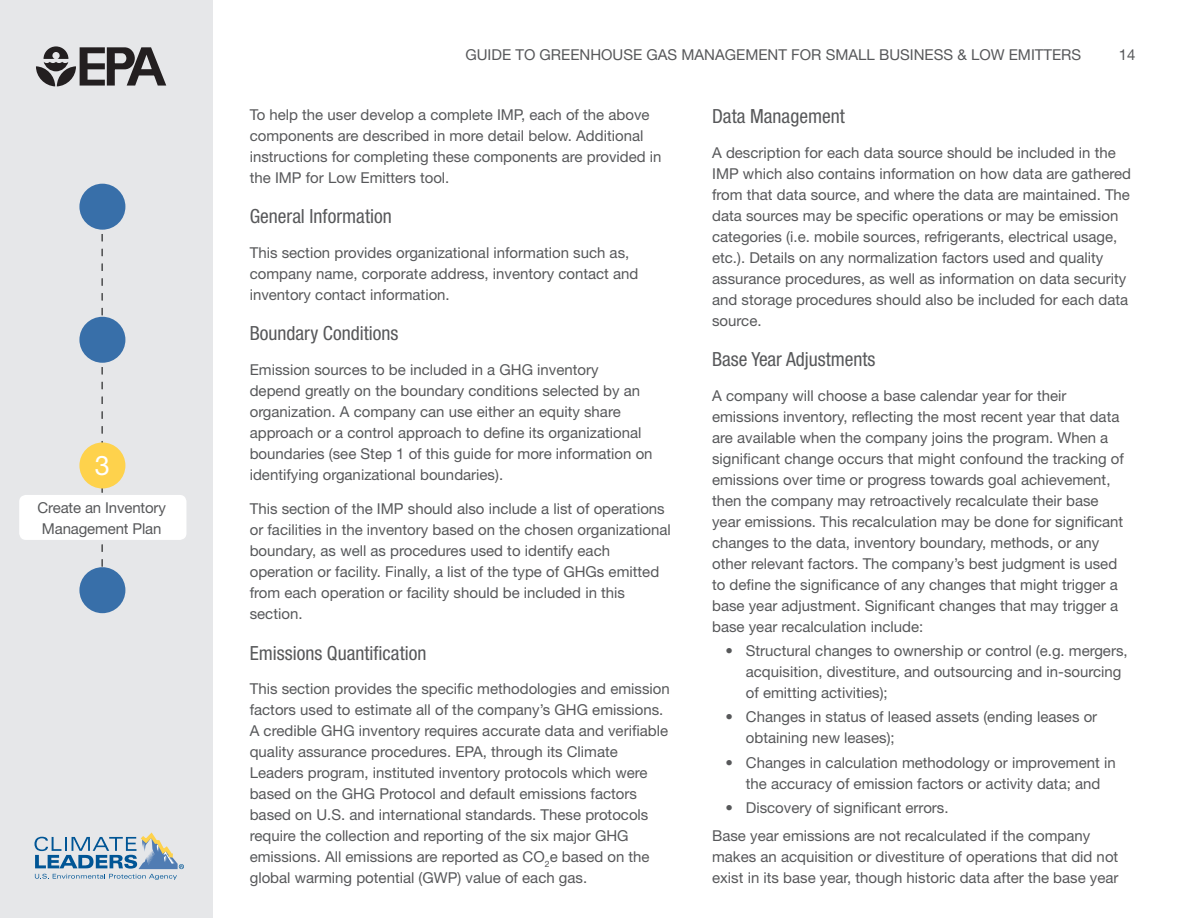
<style>
.page{position:relative;width:1188px;height:918px;background:#fff}
.page>*{position:absolute;margin:0;border:0;box-sizing:border-box;transform-origin:0 0}
.t1{font:27px "Helvetica Neue";color:#fff}
.t2{font:condensed 19.5px "Helvetica Neue";color:#57585a}
.t3{font:15px/21px "Helvetica Neue";color:#57585a}
</style>
<div class="page">
<div style="left:0;top:0;width:213px;height:918px;background:#e6e7e9"></div>
<svg style="left:35px;top:833px;width:149px;height:47px"></svg>
<svg style="left:36px;top:46px;width:130px;height:40px"></svg>
<svg style="left:102px;top:234px;width:1px;height:333px"></svg>
<div style="left:79px;top:442px;width:46px;height:46px;background:#fed24c;border-radius:50%"></div>
<div style="left:79px;top:184px;width:46px;height:46px;background:#386fa9;border-radius:50%"></div>
<div style="left:79px;top:317px;width:46px;height:46px;background:#386fa9;border-radius:50%"></div>
<div style="left:79px;top:567px;width:46px;height:46px;background:#386fa9;border-radius:50%"></div>
<div style="left:19px;top:495px;width:167px;height:45px;background:#fff;border-radius:7px"></div>
<h1 class="t1" style="left:95px;top:449px;width:17px">3</h1>
<p class="t3" style="left:38px;top:497px;width:130px">Create an I nventory<br>Management Plan</p>
<p class="t3" style="left:465px;top:44px;width:617px">Guide to Greenhouse Gas Managem ent for Small Business &amp; Low Em itters</p>
<p class="t3" style="left:1119px;top:44px;width:18px">14</p>
<p class="t3" style="left:250px;top:104px;width:413px">To help the user develop a complete I MP, each of the above components are described in more detail below. Additional instructions for completing these components are provided in the I MP for Low Emitters tool.</p>
<h2 class="t2" style="left:250px;top:205px;width:144px">General Information</h2>
<p class="t3" style="left:250px;top:242px;width:390px">This section provides organizational information such as, company name, corporate address, inventory contact and inventory contact information.</p>
<h2 class="t2" style="left:250px;top:322px;width:150px">Boundary Conditions</h2>
<p class="t3" style="left:250px;top:359px;width:404px">Emission sources to be included in a GHG inventory depend greatly on the boundary conditions selected by an organization. A company can use either an equity share approach or a control approach to define its organizational boundaries (see Step 1 of this guide for more information on identifying organizational boundaries).</p>
<p class="t3" style="left:250px;top:498px;width:423px">This section of the I MP should also include a list of operations or facilities in the inventory based on the chosen organizational boundary, as well as procedures used to identify each operation or facility. Finally, a list of the type of GH Gs emitted from each operation or facility should be included in this section.</p>
<h2 class="t2" style="left:250px;top:642px;width:178px">Emissions Quantification</h2>
<p class="t3" style="left:250px;top:678px;width:422px">This section provides the specific methodologies and emission factors used to estimate all of the company’s GH G emissions.<br>A credible GH G inventory requires accurate data and verifiable quality assurance procedures. EPA, through its Climate Leaders program, instituted inventory protocols which were based on the GH G Protocol and default emissions factors based on U.S. and international standards. These protocols require the collection and reporting of the six major GHG emissions. All emissions are reported as CO<sub>2</sub>e based on the global warming potential (GWP) value of each gas.</p>
<h2 class="t2" style="left:712px;top:105px;width:134px">Data Management</h2>
<p class="t3" style="left:712px;top:142px;width:420px">A description for each data source should be included in the<br>I MP which also contains information on how data are gathered from that data source, and where the data are maintained. The data sources may be specific operations or may be emission categories (i.e. mobile sources, refrigerants, electrical usage, etc.). Details on any normalization factors used and quality assurance procedures, as well as information on data security and storage procedures should also be included for each data source.</p>
<h2 class="t2" style="left:712px;top:348px;width:165px">Base Year Adjustments</h2>
<p class="t3" style="left:712px;top:385px;width:413px">A company will choose a base calendar year for their emissions inventory, reflecting the most recent year that data are available when the company joins the program. When a significant change occurs that might confound the tracking of emissions over time or progress towards goal achievement, then the company may retroactively recalculate their base year emissions. This recalculation may be done for significant changes to the data, inventory boundary, methods, or any other relevant factors. The company’s best judgment is used to define the significance of any changes that might trigger a base year adjustment. Significant changes that may trigger a base year recalculation include:</p>
<p class="t3" style="left:746px;top:640px;width:383px;text-indent:-20px">• Structural changes to ownership or control (e.g. mergers, acquisition, divestiture, and outsourcing and in-sourcing of emitting activities);</p>
<p class="t3" style="left:746px;top:706px;width:353px;text-indent:-20px">• Changes in status of leased assets (ending leases or obtaining new leases);</p>
<p class="t3" style="left:726px;top:752px;width:392px;text-align:center">• Changes in calculation methodology or improvement in the accuracy of emission factors or activity data; and</p>
<p class="t3" style="left:712px;top:793px;width:380px;line-height:27.8px;text-indent:14px">• Discovery of significant errors.<br>Base year emissions are not recalculated if the company</p>
<p class="t3" style="left:712px;top:846px;width:408px">makes an acquisition or divestiture of operations that did not exist in its base year, though historic data after the base year</p>
</div>
